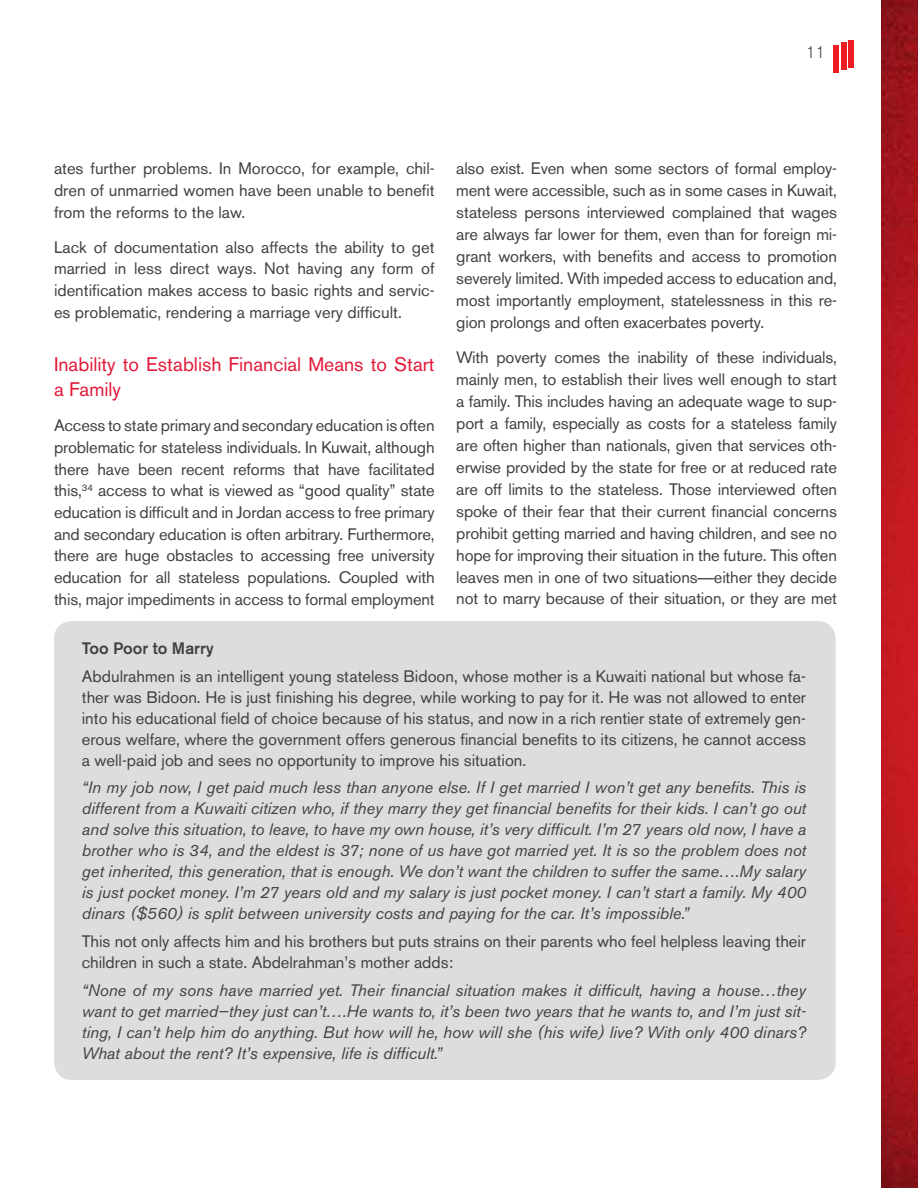
<style>
.page{position:relative;width:918px;height:1188px;background:#fff}
.page>*{position:absolute;margin:0;border:0;box-sizing:border-box;transform-origin:0 0}
.Head_2{font:19.5px/25.8px "Akzidenz Grotesk BE";color:#e31837}
.t1{font:16.5px/21.9px "Akzidenz Grotesk BE";color:#414042;text-align:justify}
.t2{font:italic 16.5px/21px "Akzidenz Grotesk BE";color:#414042;text-align:justify}
.t3{font:500 16.5px "Akzidenz Grotesk BE";color:#414042}
.t4{font:300 16.5px "Akzidenz Grotesk BE";color:#414042}
.s1{font-family:"Arial"}
</style>
<div class="page">
<img style="left:881px;top:0;width:37px;height:1188px">
<div style="left:841px;top:42px;width:5px;height:28px;background:#ed1d24"></div>
<div style="left:833px;top:45px;width:5px;height:28px;background:#ed1d24"></div>
<div style="left:849px;top:40px;width:5px;height:28px;background:#ed1d24"></div>
<div style="left:54px;top:621px;width:782px;height:459px;background:#dcddde;border-radius:18px"></div>
<p class="t4" style="left:806px;top:43px;width:21px">11</p>
<p class="t1" style="left:54px;top:158px;width:382px">ates further problems. In Morocco, for example, chil&shy;dren of unmarried women have been unable to benefit from the reforms to the law.</p>
<p class="t1" style="left:54px;top:236px;width:382px">Lack of documentation also affects the ability to get married in less direct ways. Not having any form of identification makes access to basic rights and servic&shy;es problematic, rendering a marriage very difficult.</p>
<p class="Head_2" style="left:54px;top:351px;width:382px">Inability to Establish Financial Means to Start a Family</p>
<p class="t1" style="left:54px;top:415px;width:382px">Access to state primary and secondary education is often problematic for stateless individuals. In Kuwait, although there have been recent reforms that have facilitated this,<sup>34</sup> access to what is viewed as “good quality” state education is difficult and in Jordan access to free primary and secondary education is often arbitrary. Furthermore, there are huge obstacles to accessing free university education for all stateless populations. Coupled with this, major impediments in access to formal employment</p>
<p class="t1" style="left:456px;top:158px;width:382px">also exist. Even when some sectors of formal employ&shy;ment were accessible, such as in some cases in Kuwait, stateless persons interviewed complained that wages are always far lower for them, even than for foreign mi&shy;grant workers, with benefits and access to promotion severely limited. With impeded access to education and, most importantly employment, statelessness in this re&shy;gion prolongs and often exacerbates poverty.</p>
<p class="t1" style="left:456px;top:347px;width:382px">With poverty comes the inability of these individuals, mainly men, to establish their lives well enough to start a family. This includes having an adequate wage to sup&shy;port a family, especially as costs for a stateless family are often higher than nationals, given that services oth&shy;erwise provided by the state for free or at reduced rate are off limits to the stateless. Those interviewed often spoke of their fear that their current financial concerns prohibit getting married and having children, and see no hope for improving their situation in the future. This often leaves men in one of two situations<span class="s1">—</span>either they decide not to marry because of their situation, or they are met</p>
<p class="t3" style="left:82px;top:638px;width:134px">Too Poor to Marry</p>
<p class="t1" style="left:82px;top:666px;width:726px;line-height:21px">Abdulrahmen is an intelligent young stateless Bidoon, whose mother is a Kuwaiti national but whose fa&shy;ther was Bidoon. He is just finishing his degree, while working to pay for it. He was not allowed to enter into his educational field of choice because of his status, and now in a rich rentier state of extremely gen&shy;erous welfare, where the government offers generous financial benefits to its citizens, he cannot access a well-paid job and sees no opportunity to improve his situation.</p>
<p class="t2" style="left:82px;top:777px;width:726px">“In my job now, I get paid much less than anyone else. If I get married I won’t get any benefits. This is different from a Kuwaiti citizen who, if they marry they get financial benefits for their kids. I can’t go out and solve this situation, to leave, to have my own house, it’s very difficult. I’m 27 years old now, I have a brother who is 34, and the eldest is 37; none of us have got married yet. It is so the problem does not get inherited, this generation, that is enough. We don’t want the children to suffer the same….My salary is just pocket money. I’m 27 years old and my salary is just pocket money. I can’t start a family. My 400 dinars ($560) is split between university costs and paying for the car. It’s impossible.”</p>
<p class="t1" style="left:82px;top:931px;width:726px;line-height:21px">This not only affects him and his brothers but puts strains on their parents who feel helpless leaving their children in such a state. Abdelrahman’s mother adds:</p>
<p class="t2" style="left:82px;top:980px;width:726px">“None of my sons have married yet. Their financial situation makes it difficult, having a house…they want to get married—they just can’t….He wants to, it’s been two years that he wants to, and I’m just sit&shy;ting, I can’t help him do anything. But how will he, how will she (his wife) live? With only 400 dinars?<br>What about the rent? It’s expensive, life is difficult.”</p>
</div>
